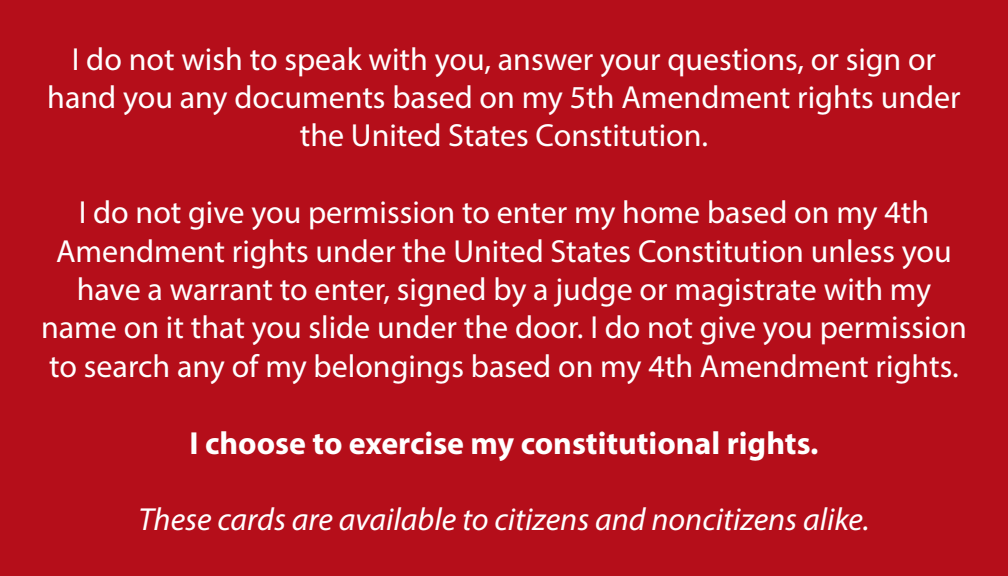
<style>
.page{position:relative;width:1008px;height:576px;background:#b50e1a}
.page>*{position:absolute;margin:0;border:0;box-sizing:border-box;transform-origin:0 0}
.t1{font:32px/38.4px "Myriad Pro";color:#fff;text-align:center}
.t2{font:italic 32px "Myriad Pro";color:#fff}
.t3{font:700 32px "Myriad Pro";color:#fff}
</style>
<div class="page">
<p class="t1" style="left:47px;top:39px;width:915px">I do not wish to speak with you, answer your questions, or sign or hand you any documents based on my 5th Amendment rights under the United States Constitution.</p>
<p class="t1" style="left:41px;top:193px;width:927px">I do not give you permission to enter my home based on my 4th Amendment rights under the United States Constitution unless you have a warrant to enter, signed by a judge or magistrate with my name on it that you slide under the door. I do not give you permission to search any of my belongings based on my 4th Amendment rights.</p>
<p class="t3" style="left:189px;top:422px;width:631px">I choose to exercise my constitutional rights.</p>
<p class="t2" style="left:139px;top:500px;width:732px">These cards are available to citizens and noncitizens alike.</p>
</div>
